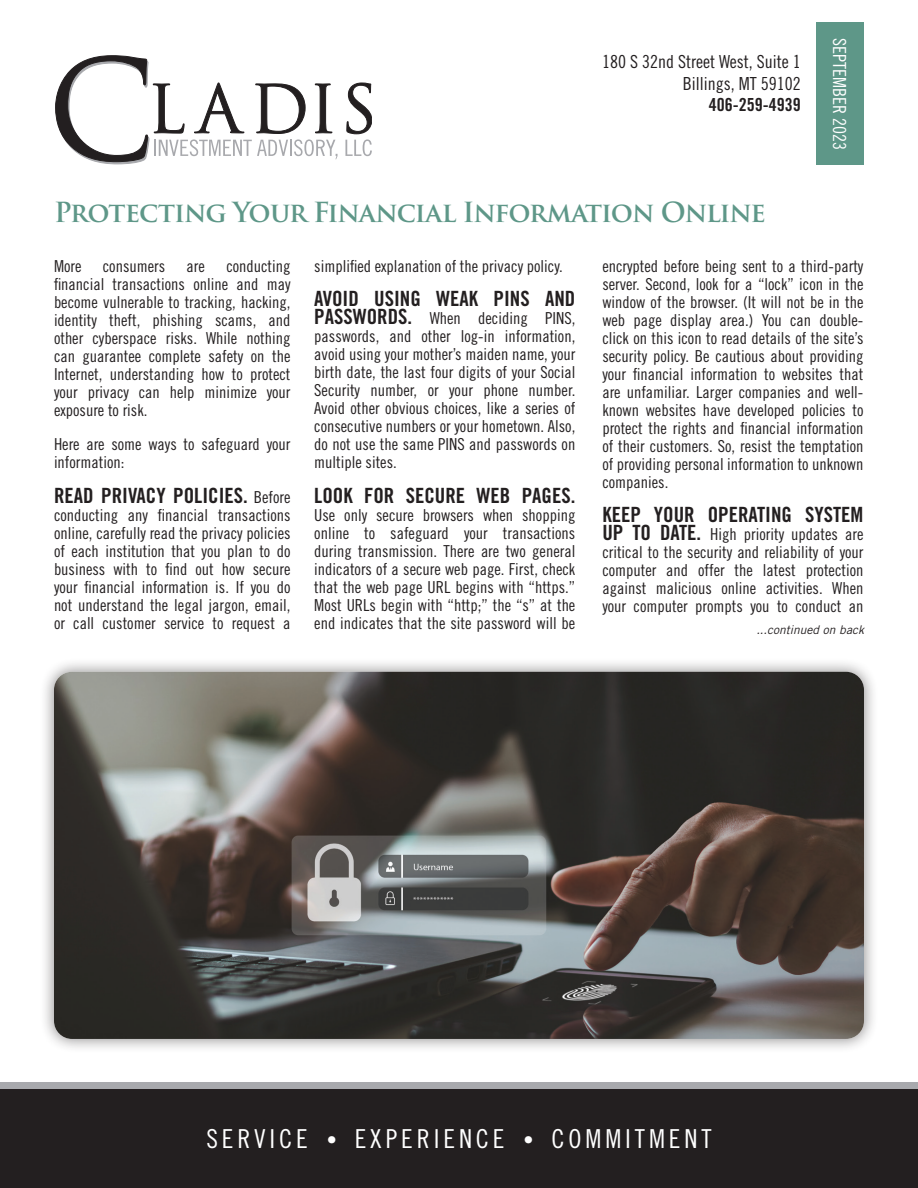
<style>
.page{position:relative;width:918px;height:1188px;background:#fff}
.page>*{position:absolute;margin:0;border:0;box-sizing:border-box;transform-origin:0 0}
.t1{font:600 27px "Trajan Pro 3";letter-spacing:-.04em;color:#5e9788}
.t2{font:26.1px "Trade Gothic Cond Eighteen";letter-spacing:.15em;color:#fff}
.t3{font:21px "Trade Gothic LT Std Bd Cn 20";color:#231f20}
.t4{font:18px/21.6px "Trade Gothic Cond Eighteen";color:#231f20;text-align:right}
.t5{font:18px "Trade Gothic LT Std Cn 18";color:#fff}
.t6{font:16.5px/18px "Trade Gothic LT Std Cn 18";color:#231f20;text-align:justify}
.t7{font:italic 12px "Trade Gothic LT Std";color:#231f20}
.s1{font-family:"Trade Gothic Bold Cond Twenty"}
.s2{font-family:"Trade Gothic LT Std Bd Cn 20";font-size:21px}
.s3{font-family:"Trade Gothic LT Std Cn 18";font-size:16.5px}
.s4{font-size:20.1px}
</style>
<div class="page">
<div style="left:0;top:1082px;width:918px;height:8px;background:#a8a9ad"></div>
<svg style="left:56px;top:56px;width:282px;height:108px"></svg>
<svg style="left:345px;top:83px;width:27px;height:73px"></svg>
<div style="left:0;top:1090px;width:918px;height:98px;background:#231f20"></div>
<div style="left:816px;top:23px;width:47px;height:142px;background:#5e9788"></div>
<div style="left:39px;top:657px;width:840px;height:396px;background:#231f20;opacity:.5"></div>
<img style="left:54px;top:672px;width:810px;height:367px">
<p class="t4" style="left:602px;top:51px;width:200px">180 S 32nd Street West, Suite 1<br>Billings, MT 59102<br><span class="s1">406-259-4939</span></p>
<p class="t5" style="left:850px;top:38px;width:113px;rotate:90deg">SEPTEMBER 2023</p>
<p class="t1" style="left:54px;top:192px;width:714px">Protecting Your Financial Information Online</p>
<p class="t6" style="left:314px;top:257px;width:250px">simplified explanation of the privacy policy.</p>
<p class="t3" style="left:314px;top:286px;width:263px">AVOID USING WEAK PINS AND</p>
<p class="t6" style="left:314px;top:309px;width:263px"><span class="s2">PASSWORDS.</span> When deciding PINS, passwords, and other log-in information, avoid using your mother’s maiden name, your birth date, the last four digits of your Social Security number, or your phone number.<br>Avoid other obvious choices, like a series of consecutive numbers or your hometown. Also, do not use the same PINS and passwords on multiple sites.</p>
<p class="t3" style="left:314px;top:482px;width:263px">LOOK FOR SECURE WEB PAGES.</p>
<p class="t6" style="left:314px;top:506px;width:263px">Use only secure browsers when shopping online to safeguard your transactions during transmission. There are two general indicators of a secure web page. First, check that the web page URL begins with “https.” Most URLs begin with “http;” the “s” at the end indicates that the site password will be</p>
<p class="t6" style="left:602px;top:257px;width:263px">encrypted before being sent to a third-party server. Second, look for a “lock” icon in the window of the browser. (It will not be in the web page display area.) You can double&shy;click on this icon to read details of the site’s security policy. Be cautious about providing your financial information to websites that are unfamiliar. Larger companies and well&shy;known websites have developed policies to protect the rights and financial information of their customers. So, resist the temptation of providing personal information to unknown companies.</p>
<p class="t3" style="left:602px;top:502px;width:263px">KEEP YOUR OPERATING SYSTEM</p>
<p class="t6" style="left:602px;top:525px;width:263px"><span class="s2">UP TO DATE.</span> High priority updates are critical to the security and reliability of your computer and offer the latest protection against malicious online activities. When your computer prompts you to conduct an</p>
<p class="t6" style="left:54px;top:257px;width:238px;text-indent:172px">conducting financial transactions online and may become vulnerable to tracking, hacking, identity theft, phishing scams, and other cyberspace risks. While nothing can guarantee complete safety on the Internet, understanding how to protect your privacy can help minimize your exposure to risk.</p>
<p class="t6" style="left:54px;top:435px;width:238px">Here are some ways to safeguard your information:</p>
<p class="t3" style="left:54px;top:482px;width:238px">READ PRIVACY POLICIES. <span class="s3">Before</span></p>
<p class="t6" style="left:54px;top:506px;width:238px">conducting any financial transactions online, carefully read the privacy policies of each institution that you plan to do business with to find out how secure your financial information is. If you do not understand the legal jargon, email, or call customer service to request a</p>
<p class="t6" style="left:54px;top:257px;width:29px">More</p>
<p class="t6" style="left:103px;top:257px;width:64px">consumers</p>
<p class="t6" style="left:187px;top:257px;width:20px">are</p>
<p class="t7" style="left:756px;top:622px;width:109px">...continued on back</p>
<p class="t2" style="left:206px;top:1124px;width:507px">SERVICE <span class="s4">•</span> EXPERIENCE <span class="s4">•</span> COMMITMENT</p>
</div>
